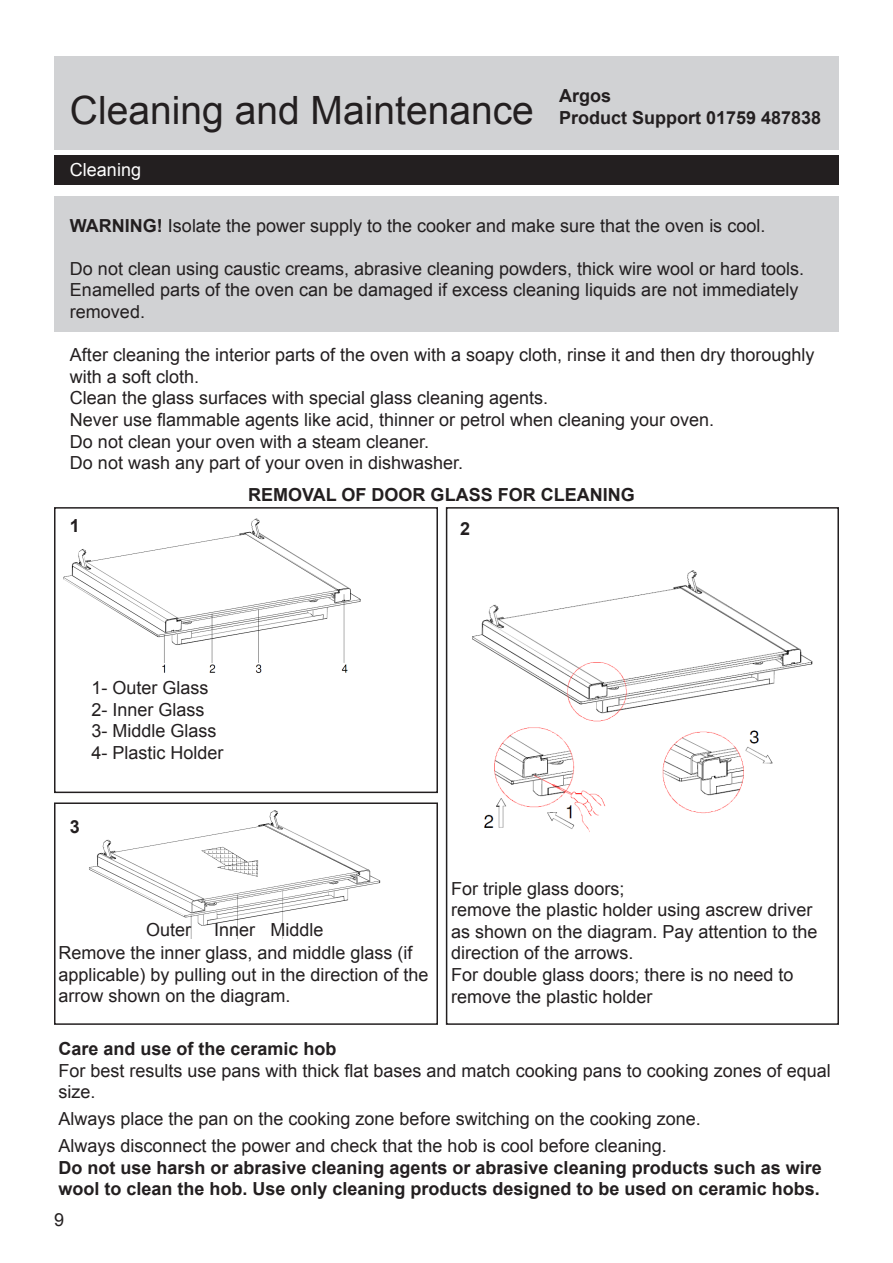
<style>
.page{position:relative;width:893px;height:1263px;background:#fff}
.page>*{position:absolute;margin:0;border:0;box-sizing:border-box;transform-origin:0 0}
.t1{font:18px/21.6px "Arial";color:#231f20}
.t2{font:700 18px/21.6px "Arial";color:#231f20}
.t3{font:18px "Arial";color:#fff}
.s1{font-weight:400;font-size:39px}
.s2{font-weight:700}
</style>
<div class="page">
<div style="left:54px;top:56px;width:785px;height:94px;background:#d1d2d4"></div>
<div style="left:54px;top:155px;width:785px;height:30px;background:#231f20"></div>
<div style="left:54px;top:196px;width:785px;height:136px;background:#d1d2d4"></div>
<img style="left:63px;top:518px;width:298px;height:155px">
<img style="left:472px;top:570px;width:341px;height:262px">
<img style="left:89px;top:810px;width:292px;height:128px">
<div style="left:54px;top:507px;width:384px;height:286px;border:2px solid #231f20"></div>
<div style="left:54px;top:802px;width:384px;height:223px;border:2px solid #231f20"></div>
<div style="left:446px;top:507px;width:393px;height:518px;border:2px solid #231f20"></div>
<p class="t2" style="left:70px;top:86px;width:753px;text-indent:489px">Argos<br><span class="s1">Cleaning and Maintenance</span> Product Support 01759 487838</p>
<p class="t3" style="left:70px;top:158px;width:73px">Cleaning</p>
<p class="t1" style="left:70px;top:215px;width:697px"><span class="s2">WARNING!</span> Isolate the power supply to the cooker and make sure that the oven is cool.</p>
<p class="t1" style="left:70px;top:258px;width:736px">Do not clean using caustic creams, abrasive cleaning powders, thick wire wool or hard tools.<br>Enamelled parts of the oven can be damaged if excess cleaning liquids are not immediately removed.</p>
<p class="t1" style="left:70px;top:344px;width:746px">After cleaning the interior parts of the oven with a soapy cloth, rinse it and then dry thoroughly with a soft cloth.<br>Clean the glass surfaces with special glass cleaning agents.<br>Never use flammable agents like acid, thinner or petrol when cleaning your oven.<br>Do not clean your oven with a steam cleaner.<br>Do not wash any part of your oven in dishwasher.</p>
<p class="t2" style="left:248px;top:484px;width:388px">REMOVAL OF DOOR GLASS FOR CLEANING</p>
<p class="t2" style="left:70px;top:515px;width:12px">1</p>
<p class="t2" style="left:460px;top:518px;width:12px">2</p>
<p class="t1" style="left:91px;top:677px;width:134px">1- Outer Glass<br>2- Inner Glass<br>3- Middle Glass<br>4- Plastic Holder</p>
<p class="t2" style="left:70px;top:816px;width:12px">3</p>
<p class="t1" style="left:146px;top:919px;width:47px">Outer</p>
<p class="t1" style="left:214px;top:919px;width:111px">Inner Middle</p>
<p class="t1" style="left:58px;top:942px;width:372px">Remove the inner glass, and middle glass (if applicable) by pulling out in the direction of the arrow shown on the diagram.</p>
<p class="t1" style="left:451px;top:878px;width:368px">For triple glass doors;<br>remove the plastic holder using ascrew driver as shown on the diagram. Pay attention to the direction of the arrows.<br>For double glass doors; there is no need to remove the plastic holder</p>
<p class="t2" style="left:58px;top:1038px;width:280px">Care and use of the ceramic hob</p>
<p class="t1" style="left:58px;top:1059px;width:774px">For best results use pans with thick flat bases and match cooking pans to cooking zones of equal size.</p>
<p class="t1" style="left:58px;top:1105px;width:644px;line-height:27px">Always place the pan on the cooking zone before switching on the cooking zone.<br>Always disconnect the power and check that the hob is cool before cleaning.</p>
<p class="t2" style="left:58px;top:1157px;width:765px">Do not use harsh or abrasive cleaning agents or abrasive cleaning products such as wire wool to clean the hob. Use only cleaning products designed to be used on ceramic hobs.</p>
<p class="t1" style="left:54px;top:1209px;width:12px">9</p>
</div>
